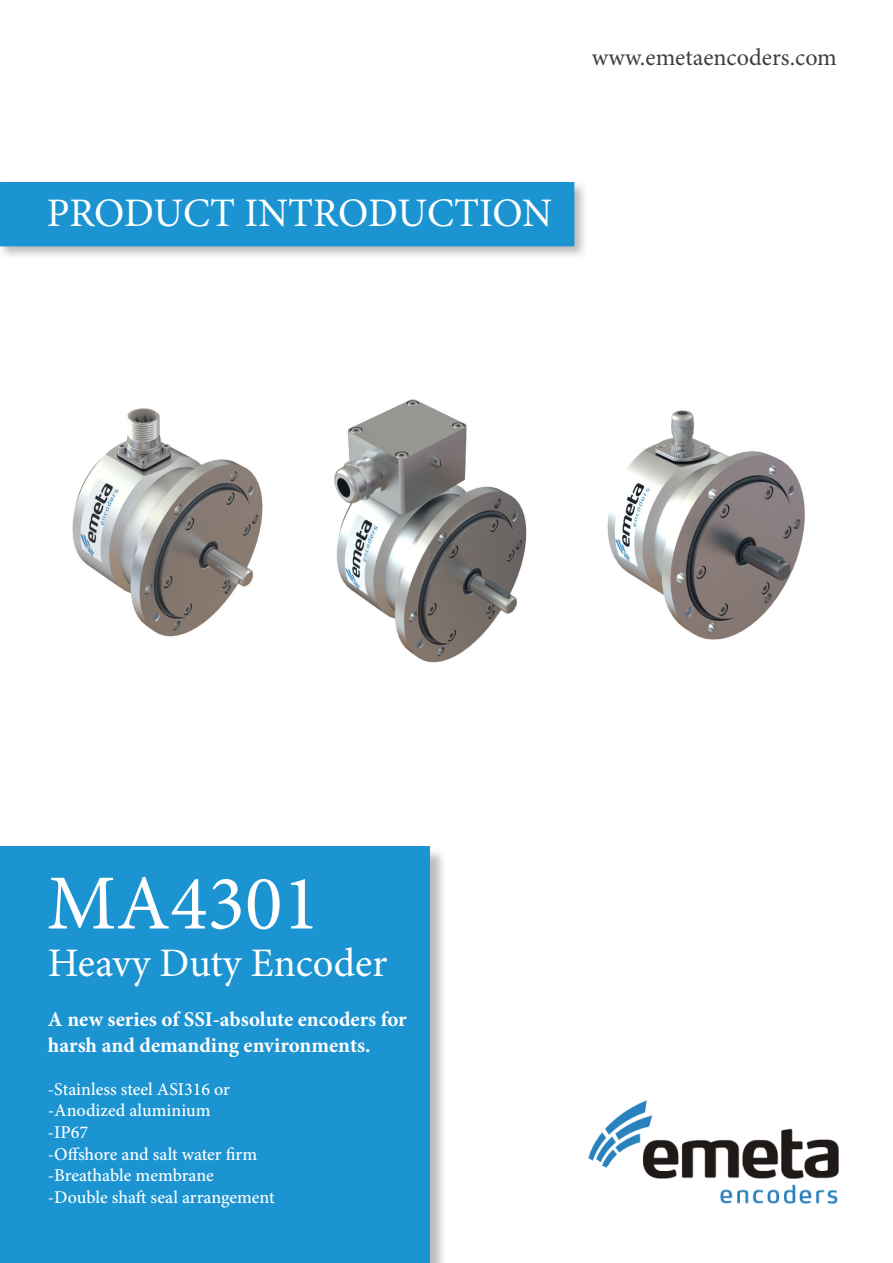
<style>
.page{position:relative;width:893px;height:1263px;background:#fff}
.page>*{position:absolute;margin:0;border:0;box-sizing:border-box;transform-origin:0 0}
.t1{font:78px "Minion Pro";color:#fff}
.t2{font:40.5px "Minion Pro";color:#fff}
.t3{font:24px "Minion Pro";color:#3e3e3f}
.t4{font:700 21px/25.2px "Minion Pro";color:#fff}
.t5{font:500 18px "Minion Pro";color:#fff}
</style>
<div class="page">
<img style="left:588px;top:1100px;width:251px;height:104px">
<img style="left:72px;top:399px;width:733px;height:264px">
<div style="left:1px;top:847px;width:446px;height:416px;background:#231f20;opacity:.3"></div>
<div style="left:0;top:846px;width:429px;height:417px;background:#1c94d2"></div>
<div style="left:0;top:180px;width:588px;height:80px;background:#231f20;opacity:.3"></div>
<div style="left:0;top:182px;width:574px;height:64px;background:#1c94d2"></div>
<p class="t3" style="left:592px;top:42px;width:247px">www.emetaencoders.com</p>
<p class="t2" style="left:47px;top:186px;width:507px">PRODUCT INTRODUCTION</p>
<p class="t1" style="left:47px;top:851px;width:275px">MA4301</p>
<p class="t2" style="left:48px;top:935px;width:341px">Heavy Duty Encoder</p>
<p class="t4" style="left:48px;top:1007px;width:360px">A new series of SSI-absolute encoders for harsh and demanding environments.</p>
<p class="t5" style="left:48px;top:1077px;width:183px">-Stainless steel ASI316 or</p>
<p class="t5" style="left:48px;top:1098px;width:164px">-Anodized aluminium</p>
<p class="t5" style="left:48px;top:1120px;width:42px">-IP67</p>
<p class="t5" style="left:48px;top:1141px;width:211px">-Offshore and salt water firm</p>
<p class="t5" style="left:48px;top:1163px;width:167px">-Breathable membrane</p>
<p class="t5" style="left:48px;top:1185px;width:228px">-Double shaft seal arrangement</p>
</div>
